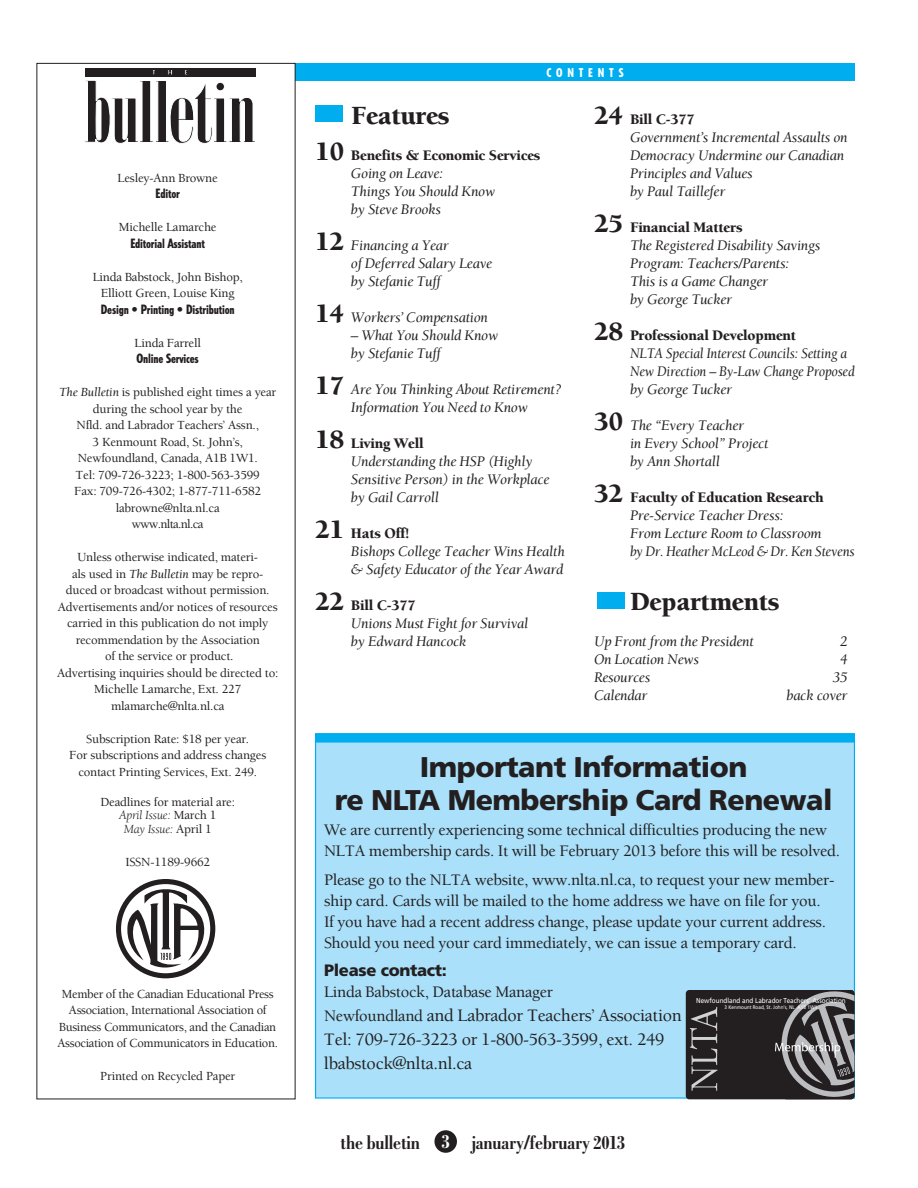
<style>
.page{position:relative;width:918px;height:1188px;background:#fff}
.page>*{position:absolute;margin:0;border:0;box-sizing:border-box;transform-origin:0 0}
.t1{font:900 28.5px/33px "Frutiger LT Std";letter-spacing:-.02em;color:#231f20;text-align:center}
.t2{font:900 27px "Berkeley";letter-spacing:-.015em;color:#231f20}
.t3{font:700 condensed 21px "Bodoni";letter-spacing:-.015em;color:#231f20}
.t4{font:500 18px/24px "Berkeley";letter-spacing:-.015em;color:#231f20}
.t5{font:500 16.5px/21px "Berkeley";letter-spacing:-.015em;color:#231f20}
.t6{font:900 16.5px "Frutiger LT Std";letter-spacing:-.02em;color:#231f20}
.t7{font:italic 15px/18px "Berkeley";letter-spacing:-.015em;color:#231f20}
.t8{font:italic 15px/18px "Berkeley";letter-spacing:-.015em;color:#231f20;scale:.92 1}
.t9{font:500 12.75px/16.5px "Berkeley";letter-spacing:-.015em;color:#231f20;text-align:center}
.t10{font:800 condensed 12.75px "Tempo";letter-spacing:-.015em;color:#231f20}
.t11{font:800 condensed 12px "Tempo";letter-spacing:.4em;color:#fff}
.t12{font:7.05px "Frutiger LT Std";color:#fff;scale:.9 1}
.t13{font:5.25px "Frutiger LT Std";color:#fff;scale:.9 1}
.s1{font-weight:400;font-style:italic}
.s2{font-weight:900;font-style:normal;font-size:27px}
.s3{font-weight:900;font-style:normal}
.s4{font-size:16.5px}
.s5{color:#fff}
</style>
<div class="page">
<div style="left:36px;top:63px;width:324px;height:18px;background:#00aeef"></div>
<div style="left:434px;top:1130px;width:23px;height:23px;background:#231f20;border-radius:50%"></div>
<div style="left:37px;top:63px;width:258px;height:1036px;background:#fff"></div>
<svg style="left:116px;top:879px;width:99px;height:99px"></svg>
<div style="left:85px;top:68px;width:170px;height:8px;background:#231f20"></div>
<svg style="left:84px;top:69px;width:172px;height:75px"></svg>
<div style="left:315px;top:63px;width:540px;height:18px;background:#00aeef"></div>
<div style="left:315px;top:105px;width:28px;height:17px;background:#00aeef"></div>
<div style="left:597px;top:592px;width:28px;height:17px;background:#00aeef"></div>
<div style="left:315px;top:733px;width:540px;height:366px;background:#aae0f9;border:1px solid #00aeef"></div>
<div style="left:315px;top:734px;width:539px;height:9px;background:#00aeef"></div>
<div style="left:686px;top:990px;width:168px;height:109px;background:#231f20;border-radius:4px"></div>
<svg style="left:775px;top:990px;width:79px;height:109px"></svg>
<svg style="left:690px;top:1007px;width:28px;height:84px"></svg>
<p class="t9" style="left:118px;top:170px;width:102px">Lesley-Ann Browne</p>
<p class="t10" style="left:156px;top:186px;width:26px">Editor</p>
<p class="t9" style="left:119px;top:220px;width:99px">Michelle Lamarche</p>
<p class="t10" style="left:130px;top:235px;width:76px">Editorial Assistant</p>
<p class="t9" style="left:93px;top:269px;width:152px">Linda Babstock, John Bishop,<br>Elliott Green, Louise King</p>
<p class="t10" style="left:101px;top:301px;width:135px">Design • Printing • Distribution</p>
<p class="t9" style="left:135px;top:335px;width:68px">Linda Farrell</p>
<p class="t10" style="left:137px;top:351px;width:64px">Online Services</p>
<p class="t9" style="left:59px;top:384px;width:219px"><span class="s1">The Bulletin</span> is published eight times a year during the school year by the<br>Nfld. and Labrador Teachers’ Assn.,<br>3 Kenmount Road, St. John’s,<br>Newfoundland, Canada, A1B 1W1.<br>Tel: 709-726-3223; 1-800-563-3599<br>Fax: 709-726-4302; 1-877-711-6582 labrowne@nlta.nl.ca<br>www.nlta.nl.ca</p>
<p class="t9" style="left:57px;top:549px;width:223px">Unless otherwise indicated, materi-<br>als used in <span class="s1">The Bulletin</span> may be repro&shy;duced or broadcast without permission.<br>Advertisements and/or notices of resources carried in this publication do not imply recommendation by the Association<br>of the service or product.<br>Advertising inquiries should be directed to:<br>Michelle Lamarche, Ext. 227 mlamarche@nlta.nl.ca</p>
<p class="t9" style="left:69px;top:731px;width:199px">Subscription Rate: $18 per year.<br>For subscriptions and address changes contact Printing Services, Ext. 249.</p>
<p class="t9" style="left:101px;top:795px;width:136px;line-height:13.5px">Deadlines for material are:<br><span class="s1">April Issue:</span> March 1<br><span class="s1">May Issue:</span> April 1</p>
<p class="t9" style="left:125px;top:854px;width:86px">ISSN-1189-9662</p>
<p class="t9" style="left:58px;top:986px;width:222px">Member of the Canadian Educational Press Association, International Association of Business Communicators, and the Canadian Association of Communicators in Education.</p>
<p class="t9" style="left:100px;top:1069px;width:136px">Printed on Recycled Paper</p>
<p class="t11" style="left:546px;top:65px;width:79px">CONTENTS</p>
<h2 class="t2" style="left:351px;top:101px;width:100px">Features</h2>
<p class="t7" style="left:351px;top:146px;width:191px;text-indent:-36px"><span class="s2">10</span> <span class="s3">Benefits &amp; Economic Services<br></span>Going on Leave:<br>Things You Should Know<br>by Steve Brooks</p>
<p class="t7" style="left:351px;top:236px;width:143px;text-indent:-36px"><span class="s2">12</span> Financing a Year<br>of Deferred Salary Leave by Stefanie Tuff</p>
<p class="t7" style="left:315px;top:308px;width:175px"><span class="s2">14</span> Workers’ Compensation</p>
<p class="t7" style="left:351px;top:326px;width:149px">– What You Should Know by Stefanie Tuff</p>
<p class="t7" style="left:315px;top:380px;width:248px;text-align:center"><span class="s2">17</span> Are You Thinking About Retirement?<br>Information You Need to Know</p>
<p class="t7" style="left:351px;top:434px;width:200px;text-indent:-36px"><span class="s2">18</span> <span class="s3">Living Well<br></span>Understanding the HSP (Highly<br>Sensitive Person) in the Workplace by Gail Carroll</p>
<p class="t7" style="left:351px;top:524px;width:215px;text-indent:-36px"><span class="s2">21</span> <span class="s3">Hats Off!<br></span>Bishops College Teacher Wins Health &amp; Safety Educator of the Year Award</p>
<p class="t7" style="left:351px;top:596px;width:179px;text-indent:-36px"><span class="s2">22</span> <span class="s3">Bill C-377<br></span>Unions Must Fight for Survival by Edward Hancock</p>
<p class="t7" style="left:630px;top:110px;width:219px;text-indent:-36px"><span class="s2">24</span> <span class="s3">Bill C-377<br></span>Government’s Incremental Assaults on<br>Democracy Undermine our Canadian<br>Principles and Values<br>by Paul Taillefer</p>
<p class="t7" style="left:630px;top:218px;width:192px;text-indent:-36px"><span class="s2">25</span> <span class="s3">Financial Matters<br></span>The Registered Disability Savings<br>Program: Teachers/Parents:<br>This is a Game Changer<br>by George Tucker</p>
<p class="t8" style="left:630px;top:326px;width:246px;text-indent:-36px"><span class="s2">28</span> <span class="s3">Professional Development<br></span>NLTA Special Interest Councils: Setting a<br>New Direction – By-Law Change Proposed by George Tucker</p>
<p class="t7" style="left:630px;top:416px;width:140px;text-indent:-36px"><span class="s2">30</span> The “Every Teacher<br>in Every School” Project by Ann Shortall</p>
<p class="t7" style="left:630px;top:488px;width:226px;text-indent:-36px"><span class="s2">32</span> <span class="s3">Faculty of Education Research<br></span>Pre-Service Teacher Dress:<br>From Lecture Room to Classroom<br>by Dr. Heather McLeod &amp; Dr. Ken Stevens</p>
<h2 class="t2" style="left:630px;top:587px;width:151px">Departments</h2>
<p class="t7" style="left:594px;top:632px;width:161px">Up Front from the President</p>
<p class="t7" style="left:840px;top:632px;width:9px">2</p>
<p class="t7" style="left:594px;top:650px;width:107px">On Location News</p>
<p class="t7" style="left:840px;top:650px;width:9px">4</p>
<p class="t7" style="left:594px;top:668px;width:58px">Resources</p>
<p class="t7" style="left:833px;top:668px;width:16px">35</p>
<p class="t7" style="left:594px;top:686px;width:55px">Calendar</p>
<p class="t7" style="left:787px;top:686px;width:62px">back cover</p>
<h1 class="t1" style="left:335px;top:750px;width:499px">Important Information<br>re NLTA Membership Card Renewal</h1>
<p class="t5" style="left:324px;top:820px;width:518px">We are currently experiencing some technical difficulties producing the new<br>NLTA membership cards. It will be February 2013 before this will be resolved.</p>
<p class="t5" style="left:324px;top:869px;width:512px">Please go to the NLTA website, www.nlta.nl.ca, to request your new member&shy;ship card. Cards will be mailed to the home address we have on file for you.<br>If you have had a recent address change, please update your current address.<br>Should you need your card immediately, we can issue a temporary card.</p>
<p class="t6" style="left:324px;top:961px;width:125px">Please contact:</p>
<p class="t5" style="left:324px;top:982px;width:231px">Linda Babstock, Database Manager</p>
<h3 class="t4" style="left:324px;top:1004px;width:359px"><span class="s4">Newfoundland</span> and Labrador Teachers’ Association<br>Tel: 709-726-3223 or 1-800-563-3599, ext. 249 lbabstock@nlta.nl.ca</h3>
<p class="t12" style="left:696px;top:997px;width:168px">Newfoundland and Labrador Teachers’ Association</p>
<p class="t13" style="left:725px;top:1004px;width:105px">3 Kenmount Road, St. John’s, NL A1B 1W1</p>
<h3 class="t3" style="left:341px;top:1131px;width:286px">the bulletin <span class="s5">3</span> january/february 2013</h3>
</div>
